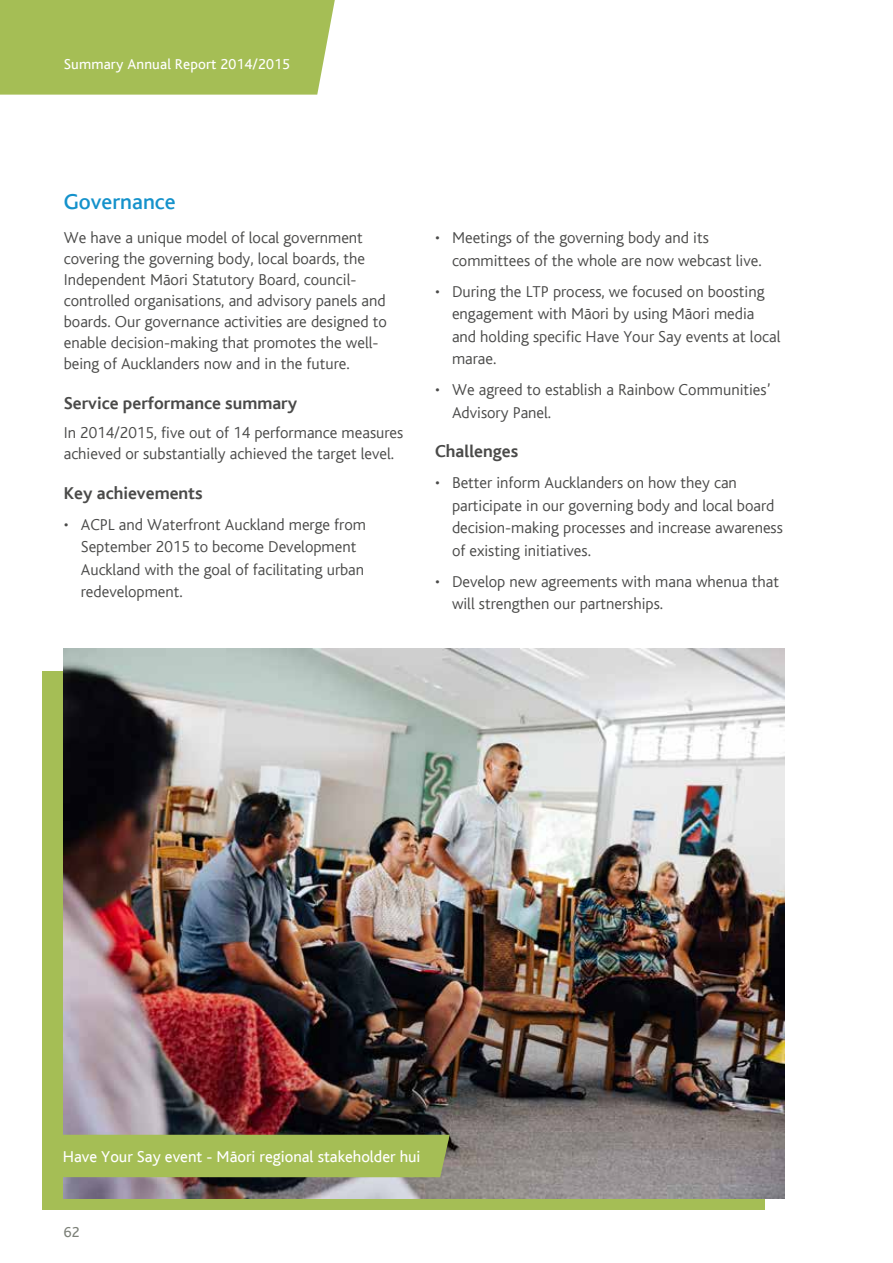
<style>
.page{position:relative;width:893px;height:1263px;background:#fff}
.page>*{position:absolute;margin:0;border:0;box-sizing:border-box;transform-origin:0 0}
.BC4623_Article_Headi{font:500 22.5px "AC Bliss";color:#1592cb}
.BC4623_Article_Sub-h{font:700 18px "AC Bliss";color:#4a4a49}
.BC4623_Body_Copy_Bul{font:300 16.5px/22.5px "AC Bliss";color:#4a4a49}
.BC4623_Body_Copy_85{font:300 16.5px/21px "AC Bliss";color:#4a4a49}
.Intro_Text{font:16.5px "AC Bliss";color:#fff}
.t1{font:15px "AC Bliss";letter-spacing:.01em;color:#fff}
.t2{font:15px "AC Bliss";color:#7d8179}
</style>
<div class="page">
<div style="left:0;top:0;width:335px;height:95px;background:#a5be55"></div>
<div style="left:43px;top:671px;width:722px;height:539px;background:#a5be55"></div>
<img style="left:64px;top:648px;width:721px;height:551px">
<svg style="left:64px;top:1135px;width:386px;height:42px"></svg>
<p class="t1" style="left:64px;top:56px;width:228px">Summary Annual Report 2014/2015</p>
<p class="BC4623_Article_Headi" style="left:64px;top:190px;width:113px">Governance</p>
<p class="BC4623_Body_Copy_85" style="left:64px;top:228px;width:325px">We have a unique model of local government covering the governing body, local boards, the Independent Māori Statutory Board, council&shy;controlled organisations, and advisory panels and boards. Our governance activities are designed to enable decision-making that promotes the well&shy;being of Aucklanders now and in the future.</p>
<p class="BC4623_Article_Sub-h" style="left:64px;top:393px;width:235px">Service performance summary</p>
<p class="BC4623_Body_Copy_85" style="left:64px;top:423px;width:341px">In 2014/2015, five out of 14 performance measures achieved or substantially achieved the target level.</p>
<p class="BC4623_Article_Sub-h" style="left:64px;top:484px;width:140px">Key achievements</p>
<p class="BC4623_Body_Copy_Bul" style="left:81px;top:513px;width:287px;text-indent:-17px">• ACPL and Waterfront Auckland merge from September 2015 to become Development Auckland with the goal of facilitating urban redevelopment.</p>
<p class="BC4623_Body_Copy_Bul" style="left:452px;top:227px;width:311px;text-indent:-17px">• Meetings of the governing body and its committees of the whole are now webcast live.</p>
<p class="BC4623_Body_Copy_Bul" style="left:452px;top:280px;width:330px;text-indent:-17px">• During the LTP process, we focused on boosting engagement with Māori by using Māori media and holding specific Have Your Say events at local marae.</p>
<p class="BC4623_Body_Copy_Bul" style="left:452px;top:379px;width:320px;text-indent:-17px">• We agreed to establish a Rainbow Communities’<br>Advisory Panel.</p>
<p class="BC4623_Article_Sub-h" style="left:435px;top:442px;width:85px">Challenges</p>
<p class="BC4623_Body_Copy_Bul" style="left:452px;top:472px;width:332px;text-indent:-17px">• Better inform Aucklanders on how they can participate in our governing body and local board decision-making processes and increase awareness of existing initiatives.</p>
<p class="BC4623_Body_Copy_Bul" style="left:452px;top:570px;width:329px;text-indent:-17px">• Develop new agreements with mana whenua that will strengthen our partnerships.</p>
<p class="Intro_Text" style="left:63px;top:1148px;width:359px">Have Your Say event - Māori regional stakeholder hui</p>
<p class="t2" style="left:64px;top:1224px;width:17px">62</p>
</div>
